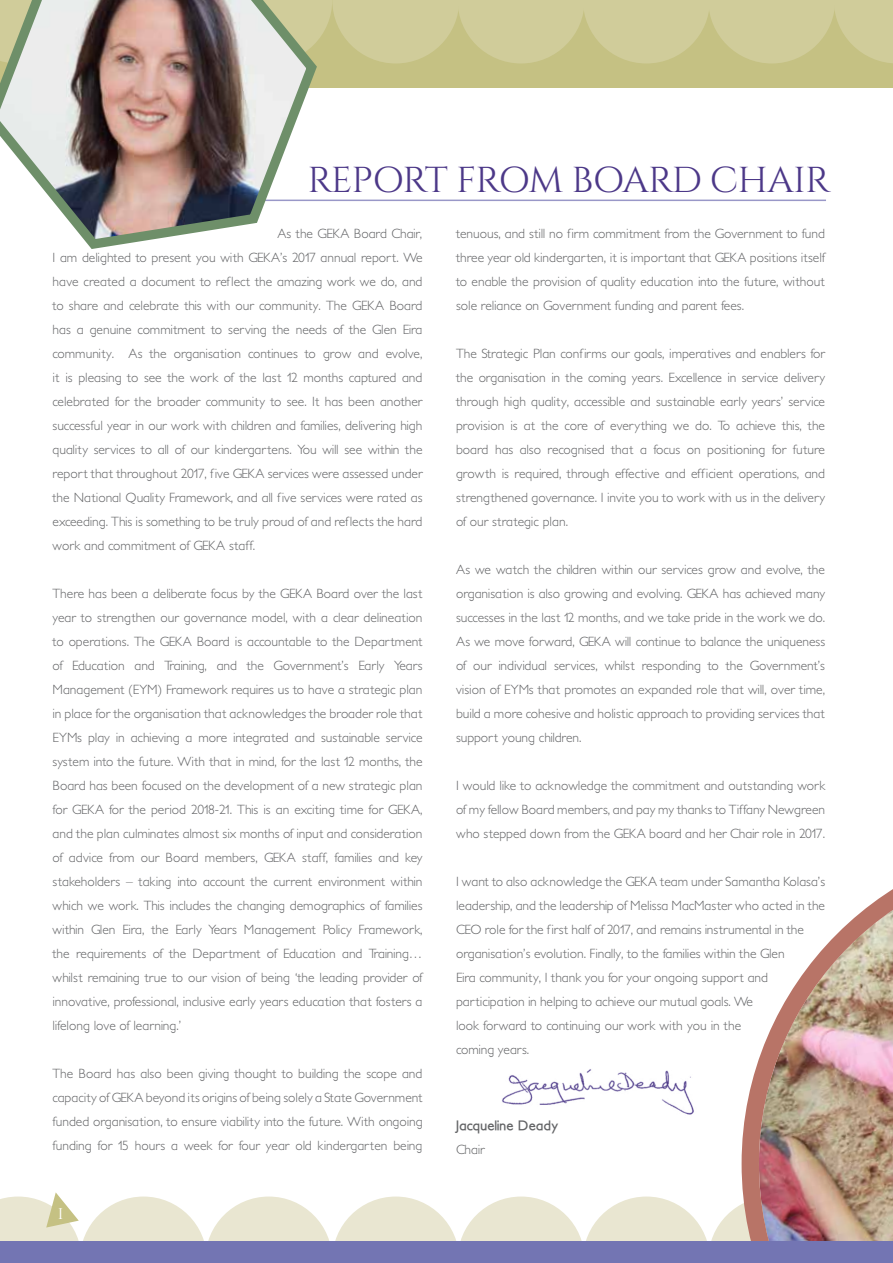
<style>
.page{position:relative;width:893px;height:1263px;background:#fff}
.page>*{position:absolute;margin:0;border:0;box-sizing:border-box;transform-origin:0 0}
.t1{font:36px "Cinzel";letter-spacing:-.025em;color:#4c3888;scale:1.04 1}
.t2{font:18px "Cinzel Decorative";color:#fff}
.t3{font:300 13.5px/24px "Petita";color:#636466;text-align:justify}
.t4{font:700 13.5px "Petita";color:#636466}
</style>
<div class="page">
<div style="left:0;top:0;width:893px;height:88px;background:#c5c183"></div>
<svg style="left:322px;top:0;width:571px;height:63px"></svg>
<img style="left:742px;top:889px;width:151px;height:303px">
<hr style="left:79px;top:200px;width:747px;height:1px;background:#9998c8">
<img style="left:0;top:0;width:322px;height:249px">
<svg style="left:0;top:1192px;width:893px;height:71px"></svg>
<img style="left:502px;top:1069px;width:192px;height:46px">
<h1 class="t1" style="left:307px;top:159px;width:505px">REPORT FROM BOARD CHAIR</h1>
<p class="t3" style="left:53px;top:222px;width:371px;text-indent:225px">As the GEKA Board Chair, I am delighted to present you with GEKA’s 2017 annual report. We have created a document to reflect the amazing work we do, and to share and celebrate this with our community. The GEKA Board has a genuine commitment to serving the needs of the Glen Eira community. As the organisation continues to grow and evolve, it is pleasing to see the work of the last 12 months captured and celebrated for the broader community to see. It has been another successful year in our work with children and families, delivering high quality services to all of our kindergartens. You will see within the report that throughout 2017, five GEKA services were assessed under the National Quality Framework, and all five services were rated as exceeding. This is something to be truly proud of and reflects the hard work and commitment of GEKA staff.</p>
<p class="t3" style="left:53px;top:582px;width:371px">There has been a deliberate focus by the GEKA Board over the last year to strengthen our governance model, with a clear delineation to operations. The GEKA Board is accountable to the Department of Education and Training, and the Government’s Early Years Management (EYM) Framework requires us to have a strategic plan in place for the organisation that acknowledges the broader role that EYMs play in achieving a more integrated and sustainable service system into the future. With that in mind, for the last 12 months, the Board has been focused on the development of a new strategic plan for GEKA for the period 2018-21. This is an exciting time for GEKA, and the plan culminates almost six months of input and consideration of advice from our Board members, GEKA staff, families and key stakeholders – taking into account the current environment within which we work. This includes the changing demographics of families within Glen Eira, the Early Years Management Policy Framework, the requirements of the Department of Education and Training… whilst remaining true to our vision of being ‘the leading provider of innovative, professional, inclusive early years education that fosters a lifelong love of learning.’</p>
<p class="t3" style="left:53px;top:1062px;width:371px">The Board has also been giving thought to building the scope and capacity of GEKA beyond its origins of being solely a State Government funded organisation, to ensure viability into the future. With ongoing funding for 15 hours a week for four year old kindergarten being</p>
<p class="t3" style="left:456px;top:222px;width:371px">tenuous, and still no firm commitment from the Government to fund three year old kindergarten, it is important that GEKA positions itself to enable the provision of quality education into the future, without sole reliance on Government funding and parent fees.</p>
<p class="t3" style="left:456px;top:342px;width:371px">The Strategic Plan confirms our goals, imperatives and enablers for the organisation in the coming years. Excellence in service delivery through high quality, accessible and sustainable early years’ service provision is at the core of everything we do. To achieve this, the board has also recognised that a focus on positioning for future growth is required, through effective and efficient operations, and strengthened governance. I invite you to work with us in the delivery of our strategic plan.</p>
<p class="t3" style="left:456px;top:558px;width:371px">As we watch the children within our services grow and evolve, the organisation is also growing and evolving. GEKA has achieved many successes in the last 12 months, and we take pride in the work we do.<br>As we move forward, GEKA will continue to balance the uniqueness of our individual services, whilst responding to the Government’s vision of EYMs that promotes an expanded role that will, over time, build a more cohesive and holistic approach to providing services that support young children.</p>
<p class="t3" style="left:456px;top:774px;width:371px">I would like to acknowledge the commitment and outstanding work of my fellow Board members, and pay my thanks to Tiffany Newgreen who stepped down from the GEKA board and her Chair role in 2017.</p>
<p class="t3" style="left:456px;top:870px;width:371px;text-align:left">I want to also acknowledge the GEKA team under Samantha Kolasa’s leadership, and the leadership of Melissa MacMaster who acted in the CEO role for the first half of 2017, and remains instrumental in the organisation’s evolution. Finally, to the families within the Glen<br>Eira community, I thank you for your ongoing support and participation in helping to achieve our mutual goals. We<br>look forward to continuing our work with you in the<br>coming years.</p>
<p class="t4" style="left:456px;top:1117px;width:104px">Jacqueline Deady</p>
<p class="t3" style="left:456px;top:1138px;width:30px">Chair</p>
<h2 class="t2" style="left:58px;top:1202px;width:8px">1</h2>
</div>
